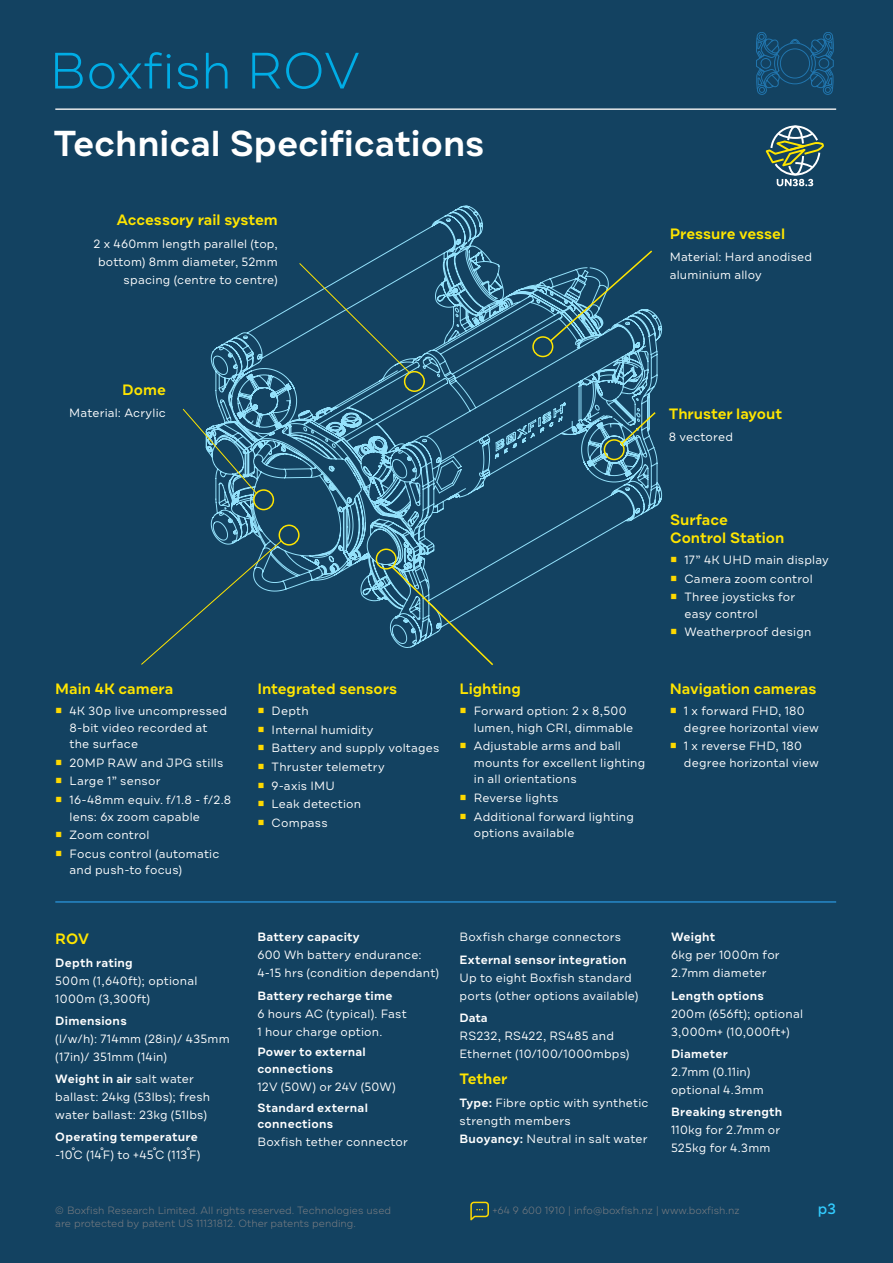
<style>
.page{position:relative;width:893px;height:1263px;background:#134261}
.page>*{position:absolute;margin:0;border:0;box-sizing:border-box;transform-origin:0 0}
.h2__large{font:300 51px "Draft B";color:#00ade6}
.h2__large-2{font:600 36px "Draft B";color:#fff}
.Spec_Heading_Yellow{font:600 15px/18px "Draft B";color:#ffe500}
.h2__large-3{font:500 15px "Draft B";color:#32ccff}
.Plain_Text_Spec_Page{font:12px/18px "Draft B";letter-spacing:.02em;color:#fff}
.t1{font:600 12px/16.5px "Draft B";letter-spacing:.02em;color:#fff}
.t2{font:300 10.5px "Draft B";color:#7c7e82}
.s1{font-family:"Minion Pro";font-size:18px;color:#fed900}
.s2{font-weight:600}
</style>
<div class="page">
<hr style="left:55px;top:108px;width:781px;height:2px;background:#e6e7e8">
<div style="left:780px;top:49px;width:30px;height:29px;border:1px solid #2687c8;border-radius:50%"></div>
<div style="left:774px;top:43px;width:41px;height:41px;border:1px solid #2687c8;border-radius:50%"></div>
<div style="left:823px;top:32px;width:10px;height:9px;border:1px solid #2687c8;border-radius:50%"></div>
<svg style="left:790px;top:39px;width:10px;height:5px"></svg>
<div style="left:823px;top:85px;width:9px;height:10px;border:1px solid #2687c8;border-radius:50%"></div>
<div style="left:757px;top:32px;width:9px;height:9px;border:1px solid #2687c8;border-radius:50%"></div>
<svg style="left:810px;top:34px;width:23px;height:59px"></svg>
<svg style="left:756px;top:34px;width:24px;height:59px"></svg>
<div style="left:757px;top:85px;width:10px;height:10px;border:1px solid #2687c8;border-radius:50%"></div>
<svg style="left:765px;top:125px;width:59px;height:61px"></svg>
<svg style="left:470px;top:1202px;width:19px;height:18px"></svg>
<hr style="left:55px;top:901px;width:781px;height:2px;background:#2688c9">
<svg style="left:210px;top:206px;width:452px;height:397px"></svg>
<svg style="left:549px;top:249px;width:105px;height:94px"></svg>
<div style="left:253px;top:489px;width:21px;height:21px;border:2px solid #ffe500;border-radius:50%"></div>
<div style="left:279px;top:524px;width:21px;height:22px;border:2px solid #ffe500;border-radius:50%"></div>
<div style="left:376px;top:548px;width:21px;height:21px;border:2px solid #ffe500;border-radius:50%"></div>
<div style="left:532px;top:336px;width:21px;height:21px;border:2px solid #ffe500;border-radius:50%"></div>
<svg style="left:141px;top:540px;width:141px;height:125px"></svg>
<svg style="left:390px;top:565px;width:105px;height:101px"></svg>
<svg style="left:182px;top:408px;width:76px;height:86px"></svg>
<div style="left:604px;top:439px;width:21px;height:21px;border:2px solid #ffe500;border-radius:50%"></div>
<svg style="left:619px;top:410px;width:38px;height:36px"></svg>
<div style="left:404px;top:371px;width:21px;height:21px;border:2px solid #ffe500;border-radius:50%"></div>
<svg style="left:299px;top:262px;width:112px;height:112px"></svg>
<p class="h2__large" style="left:49px;top:39px;width:312px">Boxfish ROV</p>
<p class="h2__large-2" style="left:53px;top:120px;width:433px">Technical Specifications</p>
<p class="Spec_Heading_Yellow" style="left:117px;top:211px;width:163px">Accessory rail system</p>
<p class="Plain_Text_Spec_Page" style="left:94px;top:234px;width:186px;text-align:right">2 x 460mm length parallel (top, bottom) 8mm diameter, 52mm spacing (centre to centre)</p>
<p class="Spec_Heading_Yellow" style="left:670px;top:225px;width:117px">Pressure vessel</p>
<p class="Plain_Text_Spec_Page" style="left:670px;top:248px;width:144px">Material: Hard anodised aluminium alloy</p>
<p class="Spec_Heading_Yellow" style="left:122px;top:381px;width:45px">Dome</p>
<p class="Plain_Text_Spec_Page" style="left:69px;top:404px;width:98px">Material: Acrylic</p>
<p class="Spec_Heading_Yellow" style="left:669px;top:405px;width:115px">Thruster layout</p>
<p class="Plain_Text_Spec_Page" style="left:669px;top:428px;width:66px">8 vectored</p>
<p class="Spec_Heading_Yellow" style="left:55px;top:680px;width:120px">Main 4K camera</p>
<p class="Plain_Text_Spec_Page" style="left:70px;top:703px;width:159px;line-height:16.5px;text-indent:-14px"><span class="s1">■</span> 4K 30p live uncompressed<br>8-bit video recorded at the surface</p>
<p class="Plain_Text_Spec_Page" style="left:55px;top:754px;width:170px"><span class="s1">■</span> 20MP RAW and JPG stills</p>
<p class="Plain_Text_Spec_Page" style="left:55px;top:772px;width:107px"><span class="s1">■</span> Large 1” sensor</p>
<p class="Plain_Text_Spec_Page" style="left:70px;top:792px;width:163px;line-height:16.5px;text-indent:-14px"><span class="s1">■</span> 16-48mm equiv. f/1.8 - f/2.8 lens: 6x zoom capable</p>
<p class="Plain_Text_Spec_Page" style="left:55px;top:826px;width:96px"><span class="s1">■</span> Zoom control</p>
<p class="Plain_Text_Spec_Page" style="left:70px;top:845px;width:151px;line-height:16.5px;text-indent:-14px"><span class="s1">■</span> Focus control (automatic and push-to focus)</p>
<p class="Spec_Heading_Yellow" style="left:55px;top:930px;width:35px">ROV</p>
<p class="Plain_Text_Spec_Page" style="left:55px;top:953px;width:144px"><span class="s2">Depth rating<br></span>500m (1,640ft); optional<br>1000m (3,300ft)</p>
<p class="Plain_Text_Spec_Page" style="left:55px;top:1012px;width:176px"><span class="s2">Dimensions<br></span>(l/w/h): 714mm (28in)/ 435mm (17in)/ 351mm (14in)</p>
<p class="Plain_Text_Spec_Page" style="left:55px;top:1070px;width:156px"><span class="s2">Weight in air</span> salt water ballast: 24kg (53lbs); fresh water ballast: 23kg (51lbs)</p>
<p class="Plain_Text_Spec_Page" style="left:55px;top:1128px;width:147px"><span class="s2">Operating temperature </span>-10˚C (14˚F) to +45˚C (113˚F)</p>
<p class="Spec_Heading_Yellow" style="left:257px;top:680px;width:141px">Integrated sensors</p>
<p class="Plain_Text_Spec_Page" style="left:257px;top:702px;width:53px"><span class="s1">■</span> Depth</p>
<p class="Plain_Text_Spec_Page" style="left:257px;top:721px;width:118px"><span class="s1">■</span> Internal humidity</p>
<p class="Plain_Text_Spec_Page" style="left:257px;top:739px;width:184px"><span class="s1">■</span> Battery and supply voltages</p>
<p class="Plain_Text_Spec_Page" style="left:257px;top:758px;width:129px"><span class="s1">■</span> Thruster telemetry</p>
<p class="Plain_Text_Spec_Page" style="left:257px;top:777px;width:79px"><span class="s1">■</span> 9-axis IMU</p>
<p class="Plain_Text_Spec_Page" style="left:257px;top:795px;width:105px"><span class="s1">■</span> Leak detection</p>
<p class="Plain_Text_Spec_Page" style="left:257px;top:814px;width:72px"><span class="s1">■</span> Compass</p>
<p class="Spec_Heading_Yellow" style="left:460px;top:680px;width:63px">Lighting</p>
<p class="Plain_Text_Spec_Page" style="left:474px;top:703px;width:161px;line-height:16.5px;text-indent:-14px"><span class="s1">■</span> Forward option: 2 x 8,500 lumen, high CRI, dimmable</p>
<p class="Plain_Text_Spec_Page" style="left:474px;top:738px;width:173px;line-height:16.5px;text-indent:-14px"><span class="s1">■</span> Adjustable arms and ball mounts for excellent lighting in all orientations</p>
<p class="Plain_Text_Spec_Page" style="left:460px;top:789px;width:100px"><span class="s1">■</span> Reverse lights</p>
<p class="Plain_Text_Spec_Page" style="left:474px;top:808px;width:162px;line-height:16.5px;text-indent:-14px"><span class="s1">■</span> Additional forward lighting options available</p>
<p class="Spec_Heading_Yellow" style="left:670px;top:511px;width:116px">Surface<br>Control Station</p>
<p class="Plain_Text_Spec_Page" style="left:670px;top:551px;width:160px"><span class="s1">■</span> 17” 4K UHD main display</p>
<p class="Plain_Text_Spec_Page" style="left:670px;top:569px;width:144px"><span class="s1">■</span> Camera zoom control</p>
<p class="Plain_Text_Spec_Page" style="left:684px;top:589px;width:112px;line-height:16.5px;text-indent:-14px"><span class="s1">■</span> Three joysticks for easy control</p>
<p class="Plain_Text_Spec_Page" style="left:670px;top:623px;width:143px"><span class="s1">■</span> Weatherproof design</p>
<p class="Spec_Heading_Yellow" style="left:670px;top:680px;width:148px">Navigation cameras</p>
<p class="Plain_Text_Spec_Page" style="left:684px;top:703px;width:137px;line-height:16.5px;text-indent:-14px"><span class="s1">■</span> 1 x forward FHD, 180 degree horizontal view</p>
<p class="Plain_Text_Spec_Page" style="left:684px;top:738px;width:137px;line-height:16.5px;text-indent:-14px"><span class="s1">■</span> 1 x reverse FHD, 180 degree horizontal view</p>
<p class="t1" style="left:257px;top:929px;width:104px">Battery capacity</p>
<p class="Plain_Text_Spec_Page" style="left:257px;top:946px;width:183px">600 Wh battery endurance:<br>4-15 hrs (condition dependant)</p>
<p class="t1" style="left:257px;top:987px;width:137px">Battery recharge time</p>
<p class="Plain_Text_Spec_Page" style="left:257px;top:1004px;width:151px">6 hours AC (typical). Fast<br>1 hour charge option.</p>
<p class="t1" style="left:257px;top:1044px;width:110px">Power to external connections</p>
<p class="Plain_Text_Spec_Page" style="left:257px;top:1078px;width:140px">12V (50W) or 24V (50W)</p>
<p class="t1" style="left:257px;top:1099px;width:112px">Standard external connections</p>
<p class="Plain_Text_Spec_Page" style="left:257px;top:1133px;width:152px">Boxfish tether connector</p>
<p class="Plain_Text_Spec_Page" style="left:460px;top:928px;width:163px">Boxfish charge connectors</p>
<p class="t1" style="left:460px;top:951px;width:169px">External sensor integration</p>
<p class="Plain_Text_Spec_Page" style="left:460px;top:968px;width:180px">Up to eight Boxfish standard ports (other options available)</p>
<p class="t1" style="left:460px;top:1010px;width:30px">Data</p>
<p class="Plain_Text_Spec_Page" style="left:460px;top:1027px;width:172px">RS232, RS422, RS485 and<br>Ethernet (10/100/1000mbps)</p>
<p class="Spec_Heading_Yellow" style="left:460px;top:1070px;width:50px">Tether</p>
<p class="Plain_Text_Spec_Page" style="left:460px;top:1093px;width:190px"><span class="s2">Type:</span> Fibre optic with synthetic strength members<br><span class="s2">Buoyancy:</span> Neutral in salt water</p>
<p class="t1" style="left:671px;top:929px;width:46px">Weight</p>
<p class="Plain_Text_Spec_Page" style="left:671px;top:946px;width:110px">6kg per 1000m for<br>2.7mm diameter</p>
<p class="t1" style="left:671px;top:987px;width:94px">Length options</p>
<p class="Plain_Text_Spec_Page" style="left:671px;top:1004px;width:133px">200m (656ft); optional<br>3,000m+ (10,000ft+)</p>
<p class="t1" style="left:671px;top:1046px;width:58px">Diameter</p>
<p class="Plain_Text_Spec_Page" style="left:671px;top:1063px;width:94px">2.7mm (0.11in) optional 4.3mm</p>
<p class="t1" style="left:671px;top:1104px;width:113px">Breaking strength</p>
<p class="Plain_Text_Spec_Page" style="left:671px;top:1121px;width:111px">110kg for 2.7mm or<br>525kg for 4.3mm</p>
<p class="t2" style="left:55px;top:1204px;width:337px">© Boxfish Research Limited. All rights reserved. Technologies used</p>
<p class="h2__large-3" style="left:818px;top:1199px;width:20px">p3</p>
<p class="t2" style="left:55px;top:1216px;width:302px">are protected by patent US 11131812. Other patents pending.</p>
<p class="t2" style="left:492px;top:1204px;width:249px">+64 9 600 1910 | info@boxfish.nz | www.boxfish.nz</p>
</div>
